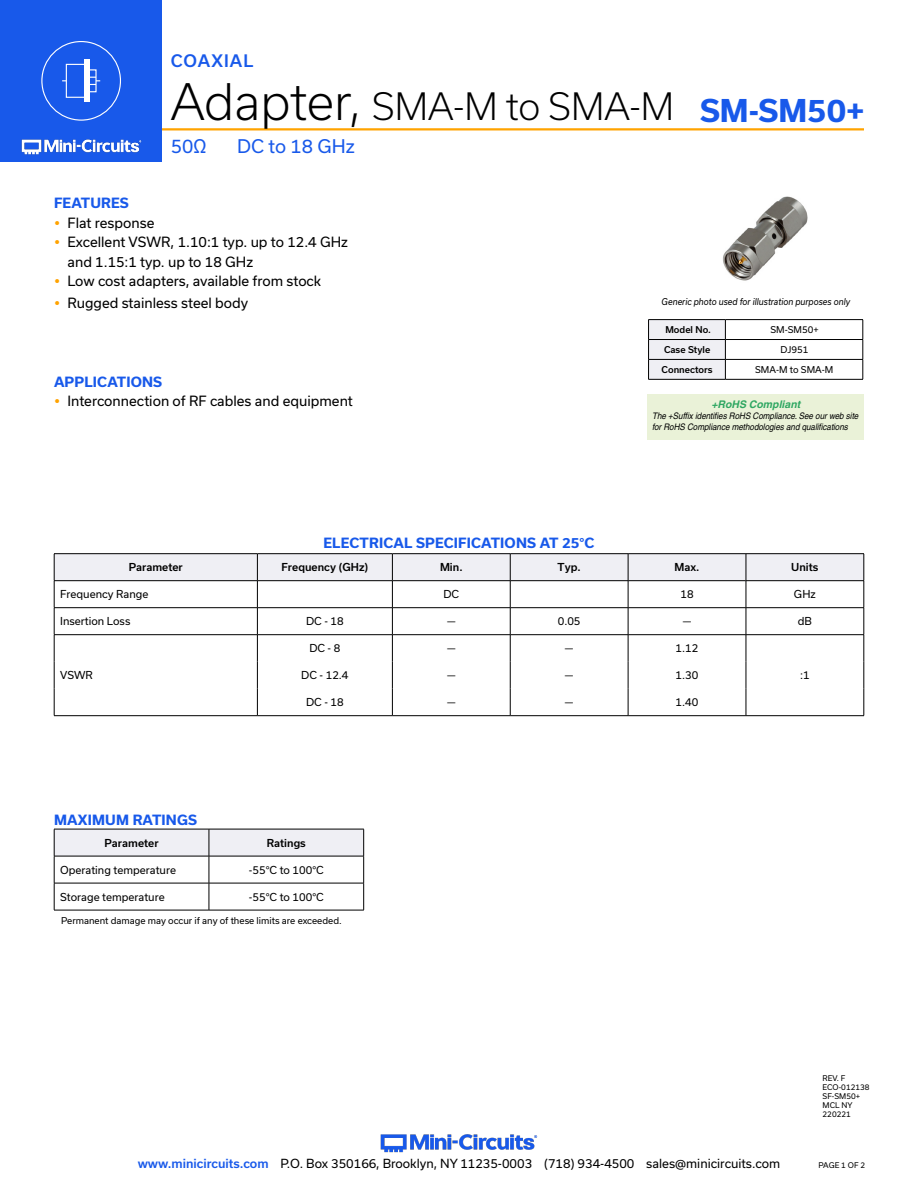
<style>
.page{position:relative;width:918px;height:1188px;background:#fff}
.page>*{position:absolute;margin:0;border:0;box-sizing:border-box;transform-origin:0 0}
.t1{font:300 36px "Usual";color:#000}
.Frequency{font:18px "Usual";color:#1859ea}
.t2{font:500 16.5px "Usual";letter-spacing:.065em;color:#1859ea}
.t3{font:13.5px/19.5px "Usual";color:#000}
.Blue_Headers{font:700 13.5px "Usual";letter-spacing:.015em;color:#1859ea}
.t4{font:12px "Usual";color:#000}
.Table_Body_Center{font:10.5px "Usual";color:#000}
.Table_Body_Left_Just{font:10.5px "Usual";color:#000}
.Table_Header_Center{font:500 10.5px "Usual";color:#000}
.t5{font:italic 700 10.5px "Helvetica";color:rgb(0 148 68/.8)}
.t6{font:italic 9px/10.8px "Helvetica";letter-spacing:-.005em;color:#000;scale:.9 1}
.Notes{font:9px "Usual";color:#000}
.Generic_photo_text{font:italic 9px "Usual";color:#000;scale:.9 1}
.Table_Header_Center-2{font:500 9px "Usual";color:#000}
.Table_Body_Center-2{font:9px "Usual";color:#000}
.Revision{font:7.5px "Usual";color:#000}
.s1{font-size:48px}
.s2{font-weight:700;font-size:30px;color:#1859ea}
.s3{font-weight:500;color:#1859ea}
</style>
<div class="page">
<img style="left:380px;top:1134px;width:158px;height:19px">
<hr style="left:144px;top:128px;width:720px;height:2px;background:#ffa300">
<div style="left:0;top:0;width:162px;height:162px;background:#1859ea"></div>
<img style="left:21px;top:139px;width:121px;height:16px">
<div style="left:41px;top:41px;width:80px;height:80px;border:1px solid #fff;border-radius:50%"></div>
<div style="left:66px;top:64px;width:21px;height:34px;border:1px solid #fff"></div>
<div style="left:84px;top:60px;width:6px;height:42px;background:#fff"></div>
<svg style="left:90px;top:77px;width:10px;height:8px"></svg>
<img style="left:723px;top:196px;width:85px;height:85px">
<div style="left:648px;top:395px;width:216px;height:45px;background:#eaf2d8"></div>
<hr style="left:648px;top:319px;width:77px;height:1px;background:#000">
<hr style="left:648px;top:379px;width:77px;height:1px;background:#000">
<hr style="left:725px;top:319px;width:138px;height:1px;background:#000">
<hr style="left:725px;top:339px;width:138px;height:1px;background:#000">
<hr style="left:725px;top:359px;width:138px;height:1px;background:#000">
<svg style="left:648px;top:320px;width:78px;height:59px"></svg>
<svg style="left:863px;top:320px;width:1px;height:59px"></svg>
<hr style="left:725px;top:379px;width:138px;height:1px;background:#000">
<svg style="left:54px;top:829px;width:310px;height:81px"></svg>
<hr style="left:54px;top:910px;width:155px;height:1px;background:#000">
<hr style="left:209px;top:910px;width:155px;height:1px;background:#000">
<hr style="left:54px;top:553px;width:203px;height:1px;background:#000">
<hr style="left:257px;top:553px;width:135px;height:1px;background:#000">
<hr style="left:746px;top:553px;width:118px;height:1px;background:#000">
<hr style="left:392px;top:553px;width:118px;height:1px;background:#000">
<hr style="left:510px;top:553px;width:118px;height:1px;background:#000">
<hr style="left:628px;top:553px;width:118px;height:1px;background:#000">
<svg style="left:54px;top:554px;width:811px;height:162px"></svg>
<p class="t2" style="left:171px;top:52px;width:84px">COAXIAL</p>
<h1 class="t1" style="left:171px;top:86px;width:695px"><span class="s1">Adapter,</span> SMA-M to SMA-M <span class="s2">SM-SM50+</span></h1>
<p class="Frequency" style="left:171px;top:135px;width:37px">50Ω</p>
<p class="Frequency" style="left:237px;top:135px;width:119px">DC to 18 GHz</p>
<p class="Blue_Headers" style="left:54px;top:195px;width:76px">FEATURES</p>
<p class="t3" style="left:68px;top:213px;width:88px">Flat response</p>
<p class="t3" style="left:68px;top:232px;width:282px">Excellent VSWR, 1.10:1 typ. up to 12.4 GHz and 1.15:1 typ. up to 18 GHz</p>
<p class="t3" style="left:68px;top:271px;width:255px">Low cost adapters, available from stock</p>
<p class="t3" style="left:68px;top:293px;width:182px">Rugged stainless steel body</p>
<p class="Blue_Headers" style="left:54px;top:374px;width:110px">APPLICATIONS</p>
<p class="t3" style="left:68px;top:392px;width:287px">Interconnection of RF cables and equipment</p>
<p class="Blue_Headers" style="left:323px;top:535px;width:273px">ELECTRICAL SPECIFICATIONS AT 25°C</p>
<p class="Generic_photo_text" style="left:662px;top:297px;width:211px">Generic photo used for illustration purposes only</p>
<p class="Table_Header_Center-2" style="left:665px;top:324px;width:47px">Model No.</p>
<p class="Table_Body_Center-2" style="left:770px;top:324px;width:50px">SM-SM50+</p>
<p class="Table_Header_Center-2" style="left:664px;top:344px;width:48px">Case Style</p>
<p class="Table_Body_Center-2" style="left:781px;top:344px;width:29px">DJ951</p>
<p class="Table_Header_Center-2" style="left:662px;top:364px;width:52px">Connectors</p>
<p class="Table_Body_Center-2" style="left:755px;top:364px;width:80px">SMA-M to SMA-M</p>
<p class="t5" style="left:711px;top:398px;width:90px">+RoHS Compliant</p>
<p class="t6" style="left:652px;top:410px;width:231px">The +Suffix identifies RoHS Compliance. See our web site for RoHS Compliance methodologies and qualifications</p>
<p class="Table_Header_Center" style="left:129px;top:561px;width:56px">Parameter</p>
<p class="Table_Header_Center" style="left:281px;top:561px;width:88px">Frequency (GHz)</p>
<p class="Table_Header_Center" style="left:440px;top:561px;width:24px">Min.</p>
<p class="Table_Header_Center" style="left:558px;top:561px;width:25px">Typ.</p>
<p class="Table_Header_Center" style="left:675px;top:561px;width:26px">Max.</p>
<p class="Table_Header_Center" style="left:791px;top:561px;width:29px">Units</p>
<p class="Table_Body_Left_Just" style="left:60px;top:588px;width:90px">Frequency Range</p>
<p class="Table_Body_Center" style="left:443px;top:588px;width:17px">DC</p>
<p class="Table_Body_Center" style="left:680px;top:588px;width:15px">18</p>
<p class="Table_Body_Center" style="left:794px;top:588px;width:23px">GHz</p>
<p class="Table_Body_Left_Just" style="left:60px;top:615px;width:72px">Insertion Loss</p>
<p class="Table_Body_Center" style="left:306px;top:615px;width:39px">DC - 18</p>
<p class="Table_Body_Center" style="left:447px;top:615px;width:10px">—</p>
<p class="Table_Body_Center" style="left:558px;top:615px;width:24px">0.05</p>
<p class="Table_Body_Center" style="left:683px;top:615px;width:10px">—</p>
<p class="Table_Body_Center" style="left:798px;top:615px;width:16px">dB</p>
<p class="Table_Body_Left_Just" style="left:60px;top:669px;width:34px">VSWR</p>
<p class="Blue_Headers" style="left:54px;top:812px;width:145px">MAXIMUM RATINGS</p>
<p class="Table_Body_Center" style="left:309px;top:642px;width:33px">DC - 8</p>
<p class="Table_Body_Center" style="left:447px;top:642px;width:10px">—</p>
<p class="Table_Body_Center" style="left:565px;top:642px;width:10px">—</p>
<p class="Table_Body_Center" style="left:676px;top:642px;width:24px">1.12</p>
<p class="Table_Body_Center" style="left:301px;top:669px;width:49px">DC - 12.4</p>
<p class="Table_Body_Center" style="left:447px;top:669px;width:10px">—</p>
<p class="Table_Body_Center" style="left:565px;top:669px;width:10px">—</p>
<p class="Table_Body_Center" style="left:676px;top:669px;width:24px">1.30</p>
<p class="Table_Body_Center" style="left:800px;top:669px;width:11px">:1</p>
<p class="Table_Body_Center" style="left:306px;top:696px;width:39px">DC - 18</p>
<p class="Table_Body_Center" style="left:447px;top:696px;width:10px">—</p>
<p class="Table_Body_Center" style="left:565px;top:696px;width:10px">—</p>
<p class="Table_Body_Center" style="left:676px;top:696px;width:24px">1.40</p>
<p class="Table_Header_Center" style="left:104px;top:837px;width:56px">Parameter</p>
<p class="Table_Header_Center" style="left:267px;top:837px;width:41px">Ratings</p>
<p class="Table_Body_Left_Just" style="left:60px;top:864px;width:117px">Operating temperature</p>
<p class="Table_Body_Center" style="left:249px;top:864px;width:76px">-55°C to 100°C</p>
<p class="Table_Body_Left_Just" style="left:60px;top:891px;width:106px">Storage temperature</p>
<p class="Table_Body_Center" style="left:249px;top:891px;width:76px">-55°C to 100°C</p>
<p class="Notes" style="left:61px;top:915px;width:282px">Permanent damage may occur if any of these limits are exceeded.</p>
<p class="Revision" style="left:823px;top:1074px;width:24px">REV. F</p>
<p class="Revision" style="left:823px;top:1083px;width:48px">ECO-012138</p>
<p class="Revision" style="left:823px;top:1092px;width:39px">SF-SM50+</p>
<p class="Revision" style="left:823px;top:1101px;width:31px">MCL NY</p>
<p class="Revision" style="left:823px;top:1110px;width:30px">220221</p>
<p class="t4" style="left:138px;top:1157px;width:644px"><span class="s3">www.minicircuits.com</span> P.O. Box 350166, Brooklyn, NY 11235-0003 (718) 934-4500 sales@minicircuits.com</p>
<p class="Revision" style="left:819px;top:1161px;width:48px">PAGE 1 OF 2</p>
</div>
